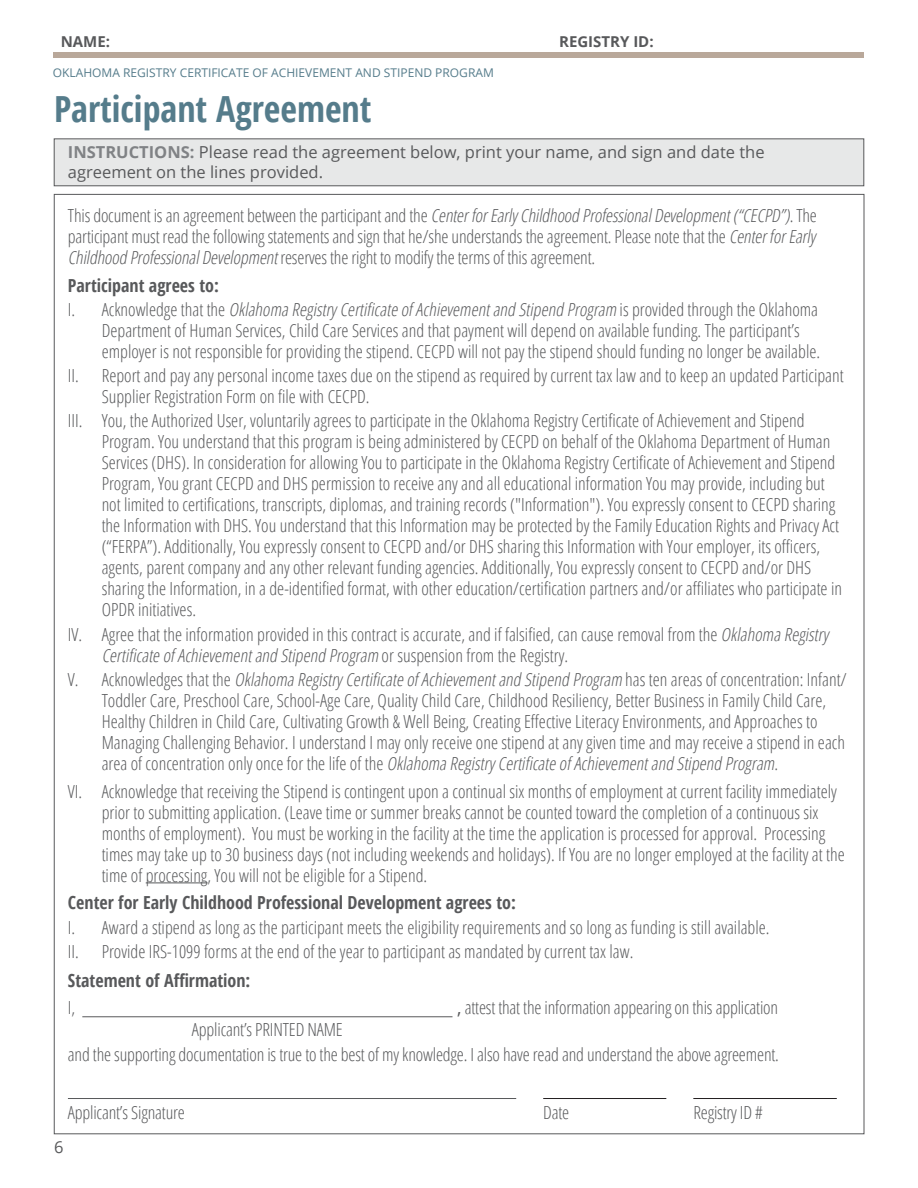
<style>
.page{position:relative;width:918px;height:1188px;background:#fff}
.page>*{position:absolute;margin:0;border:0;box-sizing:border-box;transform-origin:0 0}
.t1{font:700 condensed 36px "Open Sans";color:#557c8b}
.Body{font:300 condensed 18px/21px "Open Sans";color:#58595b}
.Body-2{font:700 condensed 18px "Open Sans";color:#58595b}
.Subtitle{font:16.5px/19.5px "Open Sans";color:#58595b}
.t2{font:700 15px "Open Sans";color:#58595b}
.t3{font:12px "Open Sans";color:#557c8b}
.s1{font-weight:700;color:#808285}
.s2{font-style:italic}
.s3{font-weight:400;font-stretch:normal}
</style>
<div class="page">
<div style="left:54px;top:52px;width:810px;height:5px;background:#b9a89a"></div>
<hr style="left:146px;top:882px;width:61px;height:1px;background:#58595b">
<hr style="left:82px;top:1017px;width:370px;height:1px;background:#58595b">
<hr style="left:68px;top:1098px;width:448px;height:1px;background:#58595b">
<hr style="left:543px;top:1098px;width:123px;height:1px;background:#231f20">
<hr style="left:693px;top:1098px;width:144px;height:1px;background:#231f20">
<div style="left:54px;top:139px;width:810px;height:47px;background:#e7e8e8"></div>
<div style="left:54px;top:139px;width:810px;height:47px;border:1px solid #58595b"></div>
<p class="t2" style="left:61px;top:30px;width:51px">NAME:</p>
<p class="t2" style="left:559px;top:30px;width:96px">REGISTRY ID:</p>
<p class="t3" style="left:53px;top:65px;width:443px">OKLAHOMA REGISTRY CERTIFICATE OF ACHIEVEMENT AND STIPEND PROGRAM</p>
<p class="t1" style="left:54px;top:83px;width:319px">Participant Agreement</p>
<p class="Subtitle" style="left:68px;top:142px;width:698px"><span class="s1">INSTRUCTIONS:</span> Please read the agreement below, print your name, and sign and date the agreement on the lines provided.</p>
<p class="Body" style="left:68px;top:204px;width:751px;text-align:justify">T h i s d o c u m e n t i s a n a g r e e m e n t b e tw e e n t h e p a rt i c i p a n t a n d t h e <span class="s2">CenterforEarly ChildhoodProfessionalDevelopment(“CECPD”)</span>. T h e participant must read the following statements and sign that he/she understands the agreement. Please note that the <span class="s2">CenterforEarly ChildhoodProfessionalDevelopment</span>reserves the right to modify the terms of this agreement.</p>
<p class="Body-2" style="left:68px;top:272px;width:153px">Participant agrees to:</p>
<p class="Body" style="left:102px;top:298px;width:720px;text-indent:-34px">I . Ac k n o w l e d g e t h a t t h e <span class="s2">OklahomaRegistry CertificateofAchievementand Stipend Program</span> i s p r ov i d e d t h r o u g h t h e O k l a h o m a<br>Department of Human Services, Child Care Services and that payment will depend on available funding. The participant’s employer is not responsible for providing the stipend. CECPD will not pay the stipend should funding no longer be available.</p>
<p class="Body" style="left:102px;top:364px;width:744px;text-indent:-34px">II. Report and pay any personal income taxes due on the stipend as required by current tax law and to keep an updated Participant<br>Supplier Registration Form on file with CECPD.</p>
<p class="Body" style="left:102px;top:410px;width:742px;text-indent:-34px">III. You, the Authorized User, voluntarily agrees to participate in the Oklahoma Registry Certificate of Achievement and Stipend Program. You understand that this program is being administered by CECPD on behalf of the Oklahoma Department of Human Services (DHS). In consideration for allowing You to participate in the Oklahoma Registry Certificate of Achievement and Stipend Program, You grant CECPD and DHS permission to receive any and all educational information You may provide, including but not limited to certifications, transcripts, diplomas, and training records ("Information"). You expressly consent to CECPD sharing the Information with DHS. You understand that this Information may be protected by the Family Education Rights and Privacy Act (“FERPA”). Additionally, You expressly consent to CECPD and/or DHS sharing this Information with Your employer, its officers, agents, parent company and any other relevant funding agencies. Additionally, You expressly consent to CECPD and/or DHS sharing the Information, in a de-identified format, with other education/certification partners and/or affiliates who participate in OPDR initiatives.</p>
<p class="Body" style="left:102px;top:623px;width:728px;text-indent:-34px">IV. Agree that the information provided in this contract is accurate, and if falsified, can cause removal from the <span class="s2">OklahomaRegistry<br>CertificateofAchievementand Stipend Program</span> o r s u s p e n s i o n fr o m t h e R e g i s t ry .</p>
<p class="Body" style="left:102px;top:668px;width:747px;text-indent:-34px">V. Ac k n ow l e d ge s t h a t t h e <span class="s2">OklahomaRegistry CertificateofAchievementand Stipend Program</span> h a s te n a re a s of co n ce n t ra t i o n : I n fa n t/ Toddler Care, Preschool Care, School-Age Care, Quality Child Care, Childhood Resiliency, Better Business in Family Child Care, Healthy Children in Child Care, Cultivating Growth &amp; Well Being, Creating Effective Literacy Environments, and Approaches to Managing Challenging Behavior. I understand I may only receive one stipend at any given time and may receive a stipend in each a r e a o f c o n c e n t ra t i o n o n l y o n c e fo r t h e l i fe o f t h e <span class="s2">OklahomaRegistry CertificateofAchievementand Stipend Program</span>.</p>
<p class="Body" style="left:102px;top:780px;width:745px;text-indent:-34px">VI. Acknowledge that receiving the Stipend is contingent upon a continual six months of employment at current facility immediately prior to submitting application. (Leave time or summer breaks cannot be counted toward the completion of a continuous six months of employment). You must be working in the facility at the time the application is processed for approval. Processing times may take up to 30 business days (not including weekends and holidays). If You are no longer employed at the facility at the time of processing, You will not be eligible for a Stipend.</p>
<p class="Body-2" style="left:68px;top:890px;width:450px">Center for Early Childhood Professional Development agrees to:</p>
<p class="Body" style="left:68px;top:916px;width:703px">I. Award a stipend as long as the participant meets the eligibility requirements and so long as funding is still available.</p>
<p class="Body" style="left:68px;top:940px;width:567px">II. Provide IRS-1099 forms at the end of the year to participant as mandated by current tax law.</p>
<p class="Body-2" style="left:68px;top:968px;width:184px">Statement of Affirmation:</p>
<p class="Body" style="left:68px;top:996px;width:9px">I,</p>
<p class="Body" style="left:457px;top:996px;width:322px"><span class="s3">,</span> attest that the information appearing on this application</p>
<p class="Body" style="left:192px;top:1018px;width:152px">Applicant’s PRINTED NAME</p>
<p class="Body" style="left:68px;top:1044px;width:713px">and the supporting documentation is true to the best of my knowledge. I also have read and understand the above agreement.</p>
<p class="Body" style="left:68px;top:1101px;width:119px">Applicant’s Signature</p>
<p class="Body" style="left:543px;top:1101px;width:28px">Date</p>
<p class="Body" style="left:693px;top:1101px;width:71px">Registry ID #</p>
<p class="Subtitle" style="left:54px;top:1136px;width:11px">6</p>
</div>
